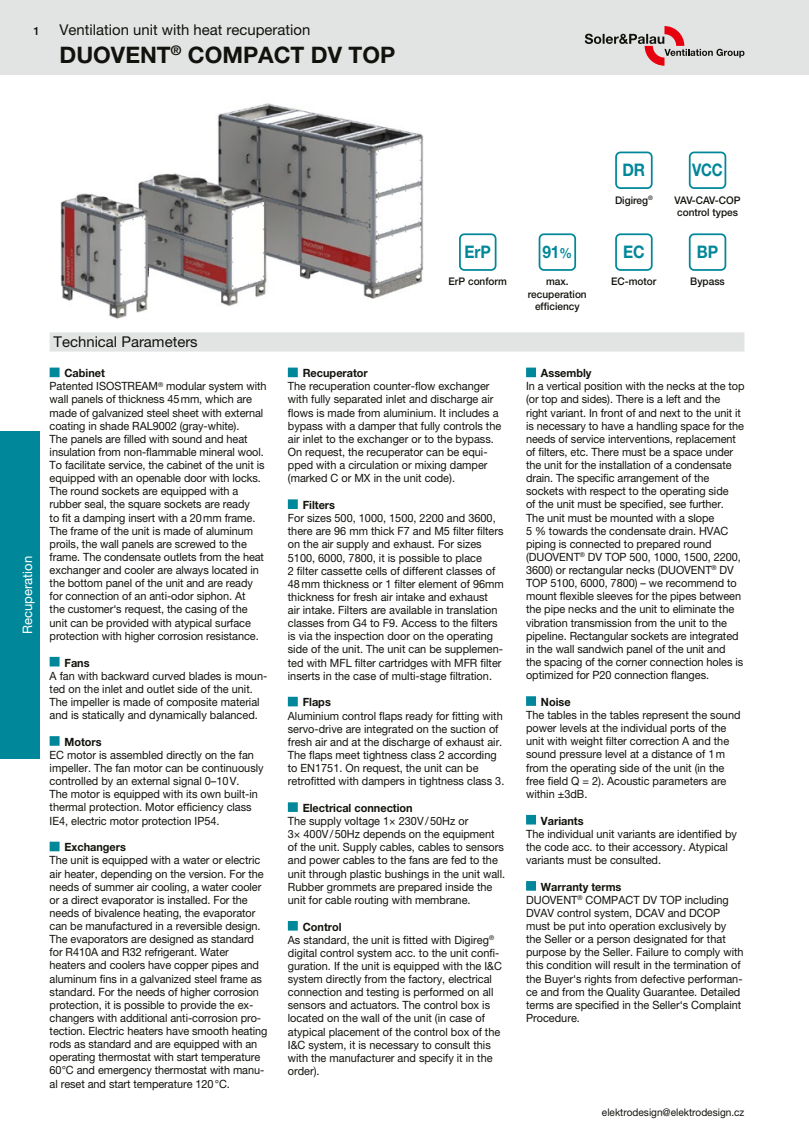
<style>
.page{position:relative;width:809px;height:1141px;background:#fff}
.page>*{position:absolute;margin:0;border:0;box-sizing:border-box;transform-origin:0 0}
.t1{font:700 22.75px "Helvetica Neue LT Pro";color:#12120d}
.t2{font:700 17.32px "Helvetica Neue LT Pro";letter-spacing:-.01em;color:#008799;scale:.9 1}
.t3{font:700 17.32px "Helvetica Neue LT Pro";letter-spacing:-.01em;color:#008799;scale:.85 1}
.t4{font:14.88px "Helvetica Neue LT Pro";color:#12120d}
.t5{font:13.12px "Helvetica Neue LT Pro";color:#fff}
.t6{font:11.38px/13.1px "Helvetica Neue LT Pro";color:#12120d;scale:.96 1}
.t7{font:700 11.38px "Helvetica Neue LT Pro";color:#12120d;scale:.96 1}
.t8{font:500 11.38px "Helvetica Neue LT Pro";color:#12120d}
.t9{font:500 10.5px/12.2px "Helvetica Neue LT Pro";color:#12120d;scale:.96 1}
.t10{font:10.5px "Helvetica Neue LT Pro";color:#12120d;scale:.96 1}
.s1{font-weight:700}
.s2{font-size:14px}
</style>
<div class="page">
<div style="left:0;top:0;width:809px;height:74px;background:#e2e3e3"></div>
<svg style="left:584px;top:26px;width:160px;height:40px"></svg>
<div style="left:0;top:432px;width:40px;height:327px;background:#008799"></div>
<div style="left:50px;top:332px;width:694px;height:20px;background:#e2e3e3"></div>
<div style="left:50px;top:368px;width:10px;height:9px;background:#008799"></div>
<div style="left:50px;top:657px;width:10px;height:9px;background:#008799"></div>
<div style="left:50px;top:736px;width:10px;height:10px;background:#008799"></div>
<div style="left:50px;top:842px;width:10px;height:9px;background:#008799"></div>
<div style="left:288px;top:368px;width:10px;height:9px;background:#008799"></div>
<div style="left:288px;top:499px;width:10px;height:10px;background:#008799"></div>
<div style="left:288px;top:697px;width:10px;height:9px;background:#008799"></div>
<div style="left:288px;top:802px;width:10px;height:10px;background:#008799"></div>
<div style="left:288px;top:921px;width:10px;height:10px;background:#008799"></div>
<div style="left:526px;top:368px;width:10px;height:9px;background:#008799"></div>
<div style="left:526px;top:696px;width:10px;height:10px;background:#008799"></div>
<div style="left:526px;top:815px;width:10px;height:9px;background:#008799"></div>
<div style="left:526px;top:881px;width:10px;height:10px;background:#008799"></div>
<img style="left:60px;top:103px;width:364px;height:216px">
<div style="left:688px;top:233px;width:38px;height:38px;border:2px solid #008799;border-radius:4px"></div>
<div style="left:615px;top:152px;width:37px;height:37px;border:2px solid #008799;border-radius:4px"></div>
<div style="left:688px;top:152px;width:38px;height:37px;border:2px solid #008799;border-radius:4px"></div>
<div style="left:538px;top:233px;width:38px;height:38px;border:2px solid #008799;border-radius:4px"></div>
<div style="left:459px;top:233px;width:37px;height:38px;border:2px solid #008799;border-radius:4px"></div>
<div style="left:615px;top:233px;width:37px;height:38px;border:2px solid #008799;border-radius:4px"></div>
<p class="t8" style="left:33px;top:25px;width:8px">1</p>
<h3 class="t4" style="left:60px;top:21px;width:252px">Ventilation unit with heat recuperation</h3>
<h1 class="t1" style="left:60px;top:41px;width:337px">DUOVENT<sup>®</sup> COMPACT DV TOP</h1>
<p class="t5" style="left:20px;top:634px;width:80px;rotate:-90deg">Recuperation</p>
<h3 class="t4" style="left:54px;top:333px;width:146px">Technical Parameters</h3>
<p class="t6" style="left:50px;top:366px;width:227px;text-indent:15px"><span class="s1">Cabinet<br></span>Patented ISOSTREAM<sup>®</sup> modular system with wall panels of thickness 45mm, which are made of galvanized steel sheet with external coating in shade RAL9002 (gray-white).<br>The panels are filled with sound and heat insulation from non-flammable mineral wool.<br>To facilitate service, the cabinet of the unit is equipped with an openable door with locks.<br>The round sockets are equipped with a rubber seal, the square sockets are ready<br>to fit a damping insert with a 20mm frame.<br>The frame of the unit is made of aluminum proils, the wall panels are screwed to the frame. The condensate outlets from the heat exchanger and cooler are always located in the bottom panel of the unit and are ready for connection of an anti-odor siphon. At<br>the customer‘s request, the casing of the unit can be provided with atypical surface protection with higher corrosion resistance.</p>
<p class="t7" style="left:64px;top:655px;width:28px">Fans</p>
<p class="t6" style="left:50px;top:669px;width:228px">A fan with backward curved blades is moun&shy;ted on the inlet and outlet side of the unit.<br>The impeller is made of composite material and is statically and dynamically balanced.</p>
<p class="t7" style="left:64px;top:735px;width:40px">Motors</p>
<p class="t6" style="left:50px;top:748px;width:224px">EC motor is assembled directly on the fan impeller. The fan motor can be continuously controlled by an external signal 0–10V.<br>The motor is equipped with its own built-in thermal protection. Motor efficiency class IE4, electric motor protection IP54.</p>
<p class="t7" style="left:64px;top:840px;width:66px">Exchangers</p>
<p class="t6" style="left:50px;top:854px;width:228px">The unit is equipped with a water or electric air heater, depending on the version. For the needs of summer air cooling, a water cooler or a direct evaporator is installed. For the needs of bivalence heating, the evaporator can be manufactured in a reversible design.<br>The evaporators are designed as standard for R410A and R32 refrigerant. Water heaters and coolers have copper pipes and aluminum fins in a galvanized steel frame as standard. For the needs of higher corrosion protection, it is possible to provide the ex&shy;changers with additional anti-corrosion pro&shy;tection. Electric heaters have smooth heating rods as standard and are equipped with an operating thermostat with start temperature 60°C and emergency thermostat with manu&shy;al reset and start temperature 120°C.</p>
<h2 class="t2" style="left:464px;top:241px;width:31px">ErP</h2>
<h2 class="t2" style="left:542px;top:241px;width:34px">91<span class="s2">%</span></h2>
<p class="t9" style="left:448px;top:276px;width:62px">ErP conform</p>
<p class="t9" style="left:528px;top:276px;width:63px;text-align:center">max. recuperation efficiency</p>
<h2 class="t2" style="left:622px;top:160px;width:27px">DR</h2>
<p class="t9" style="left:615px;top:194px;width:41px">Digireg<sup>®</sup></p>
<h2 class="t2" style="left:623px;top:241px;width:25px">EC</h2>
<p class="t9" style="left:611px;top:276px;width:49px">EC-motor</p>
<h2 class="t3" style="left:692px;top:160px;width:37px">VCC</h2>
<p class="t9" style="left:674px;top:194px;width:70px">VAV-CAV-COP control types</p>
<h2 class="t2" style="left:697px;top:241px;width:25px">BP</h2>
<p class="t9" style="left:690px;top:276px;width:37px">Bypass</p>
<p class="t7" style="left:303px;top:366px;width:69px">Recuperator</p>
<p class="t6" style="left:288px;top:380px;width:224px">The recuperation counter-flow exchanger with fully separated inlet and discharge air flows is made from aluminium. It includes a bypass with a damper that fully controls the air inlet to the exchanger or to the bypass.<br>On request, the recuperator can be equi&shy;pped with a circulation or mixing damper (marked C or MX in the unit code).</p>
<p class="t7" style="left:303px;top:498px;width:35px">Filters</p>
<p class="t6" style="left:288px;top:511px;width:226px">For sizes 500, 1000, 1500, 2200 and 3600, there are 96 mm thick F7 and M5 filter filters on the air supply and exhaust. For sizes 5100, 6000, 7800, it is possible to place<br>2 filter cassette cells of different classes of 48mm thickness or 1 filter element of 96mm thickness for fresh air intake and exhaust<br>air intake. Filters are available in translation classes from G4 to F9. Access to the filters is via the inspection door on the operating side of the unit. The unit can be supplemen&shy;ted with MFL filter cartridges with MFR filter inserts in the case of multi-stage filtration.</p>
<p class="t7" style="left:303px;top:695px;width:31px">Flaps</p>
<p class="t6" style="left:288px;top:709px;width:227px">Aluminium control flaps ready for fitting with servo-drive are integrated on the suction of fresh air and at the discharge of exhaust air.<br>The flaps meet tightness class 2 according to EN1751. On request, the unit can be retrofitted with dampers in tightness class 3.</p>
<p class="t7" style="left:303px;top:801px;width:116px">Electrical connection</p>
<p class="t6" style="left:288px;top:814px;width:228px">The supply voltage 1× 230V/50Hz or<br>3× 400V/50Hz depends on the equipment of the unit. Supply cables, cables to sensors and power cables to the fans are fed to the unit through plastic bushings in the unit wall.<br>Rubber grommets are prepared inside the unit for cable routing with membrane.</p>
<p class="t6" style="left:288px;top:920px;width:224px;text-indent:15px"><span class="s1">Control<br></span>As standard, the unit is fitted with Digireg<sup>® </sup>digital control system acc. to the unit confi&shy;guration. If the unit is equipped with the I&amp;C system directly from the factory, electrical connection and testing is performed on all sensors and actuators. The control box is located on the wall of the unit (in case of atypical placement of the control box of the I&amp;C system, it is necessary to consult this with the manufacturer and specify it in the order).</p>
<p class="t7" style="left:541px;top:366px;width:54px">Assembly</p>
<p class="t6" style="left:526px;top:380px;width:229px">In a vertical position with the necks at the top (or top and sides). There is a left and the right variant. In front of and next to the unit it is necessary to have a handling space for the needs of service interventions, replacement of filters, etc. There must be a space under the unit for the installation of a condensate drain. The specific arrangement of the sockets with respect to the operating side<br>of the unit must be specified, see further.<br>The unit must be mounted with a slope<br>5 % towards the condensate drain. HVAC piping is connected to prepared round (DUOVENT<sup>®</sup> DV TOP 500, 1000, 1500, 2200, 3600) or rectangular necks (DUOVENT<sup>®</sup> DV TOP 5100, 6000, 7800) – we recommend to mount flexible sleeves for the pipes between the pipe necks and the unit to eliminate the vibration transmission from the unit to the pipeline. Rectangular sockets are integrated in the wall sandwich panel of the unit and<br>the spacing of the corner connection holes is optimized for P20 connection flanges.</p>
<p class="t7" style="left:541px;top:695px;width:32px">Noise</p>
<p class="t6" style="left:526px;top:708px;width:225px">The tables in the tables represent the sound power levels at the individual ports of the unit with weight filter correction A and the sound pressure level at a distance of 1m from the operating side of the unit (in the free field Q = 2). Acoustic parameters are within ±3dB.</p>
<p class="t7" style="left:541px;top:813px;width:46px">Variants</p>
<p class="t6" style="left:526px;top:827px;width:221px">The individual unit variants are identified by the code acc. to their accessory. Atypical variants must be consulted.</p>
<p class="t6" style="left:526px;top:880px;width:228px;text-indent:15px"><span class="s1">Warranty terms<br></span>DUOVENT<sup>®</sup> COMPACT DV TOP including DVAV control system, DCAV and DCOP must be put into operation exclusively by the Seller or a person designated for that purpose by the Seller. Failure to comply with this condition will result in the termination of the Buyer‘s rights from defective performan&shy;ce and from the Quality Guarantee. Detailed terms are specified in the Seller‘s Complaint Procedure.</p>
<p class="t10" style="left:602px;top:1106px;width:150px">elektrodesign@elektrodesign.cz</p>
</div>
